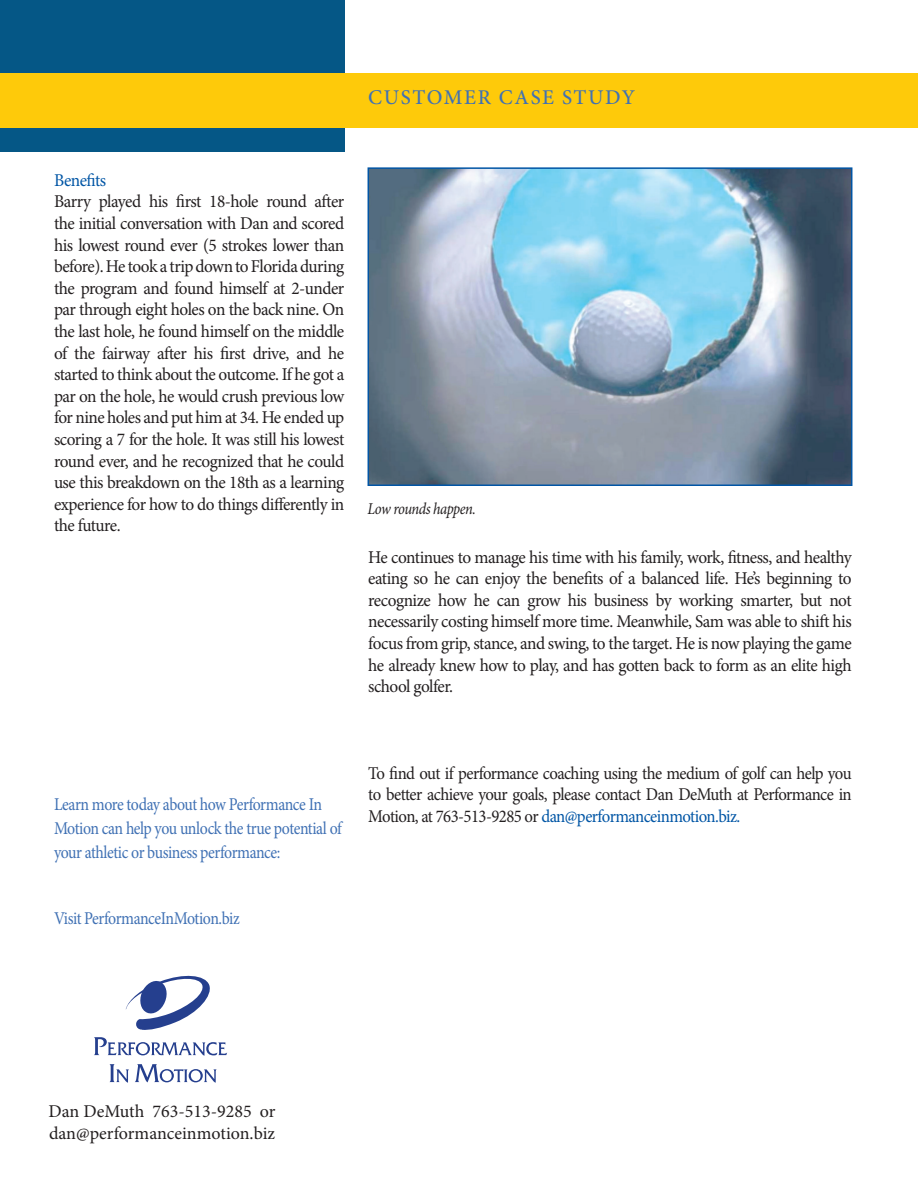
<style>
.page{position:relative;width:918px;height:1188px;background:#fff}
.page>*{position:absolute;margin:0;border:0;box-sizing:border-box;transform-origin:0 0}
.t1{font:500 21px "Minion Pro";letter-spacing:.075em;color:#4071b4}
.t2{font:18px/21.6px "Minion Pro";letter-spacing:-.03em;color:#231f20;text-align:justify;scale:.96 1}
.t3{font:18px/21.6px "Minion Pro";letter-spacing:-.03em;color:#231f20;text-align:justify;scale:.93 1}
.t4{font:18px/24px "Minion Pro";letter-spacing:-.03em;color:#4071b4;scale:.88 1}
.t5{font:18px/21.6px "Minion Pro";color:#231f20}
.t6{font:18px "Minion Pro";letter-spacing:-.03em;color:#0155a5;scale:.96 1}
.t7{font:italic 16.5px "Minion Pro";letter-spacing:-.035em;color:#231f20;scale:.88 1}
.s1{color:#0155a5}
</style>
<div class="page">
<svg style="left:94px;top:1037px;width:133px;height:19px"></svg>
<svg style="left:109px;top:1064px;width:20px;height:19px"></svg>
<svg style="left:135px;top:1064px;width:82px;height:19px"></svg>
<svg style="left:126px;top:975px;width:84px;height:55px"></svg>
<div style="left:0;top:0;width:344px;height:152px;background:#055786"></div>
<div style="left:0;top:73px;width:918px;height:54px;background:#feca0a"></div>
<img style="left:371px;top:170px;width:478px;height:313px">
<div style="left:368px;top:167px;width:484px;height:319px;border:2px solid #0155a5"></div>
<p class="t1" style="left:368px;top:84px;width:268px">CUSTOMER CASE STUDY</p>
<p class="t6" style="left:54px;top:168px;width:56px">Benefits</p>
<p class="t2" style="left:54px;top:191px;width:304px">Barry played his first 18-hole round after the initial conversation with Dan and scored his lowest round ever (5 strokes lower than before). He took a trip down to Florida during the program and found himself at 2-under par through eight holes on the back nine. On the last hole, he found himself on the middle of the fairway after his first drive, and he started to think about the outcome. If he got a par on the hole, he would crush previous low for nine holes and put him at 34. He ended up scoring a 7 for the hole. It was still his lowest round ever, and he recognized that he could use this breakdown on the 18th as a learning experience for how to do things differently in the future.</p>
<p class="t7" style="left:368px;top:497px;width:125px">Low rounds happen.</p>
<p class="t2" style="left:368px;top:546px;width:505px">He continues to manage his time with his family, work, fitness, and healthy eating so he can enjoy the benefits of a balanced life. He’s beginning to recognize how he can grow his business by working smarter, but not necessarily costing himself more time. Meanwhile, Sam was able to shift his focus from grip, stance, and swing, to the target. He is now playing the game he already knew how to play, and has gotten back to form as an elite high school golfer.</p>
<p class="t4" style="left:54px;top:793px;width:329px">Learn more today about how Performance In<br>Motion can help you unlock the true potential of your athletic or business performance:</p>
<p class="t4" style="left:54px;top:906px;width:213px">Visit PerformanceInMotion.biz</p>
<p class="t3" style="left:368px;top:762px;width:521px">To find out if performance coaching using the medium of golf can help you to better achieve your goals, please contact Dan DeMuth at Performance in Motion, at 763-513-9285 or <span class="s1">dan@performanceinmotion.biz.</span></p>
<p class="t5" style="left:48px;top:1101px;width:229px">Dan DeMuth 763-513-9285 or dan@performanceinmotion.biz</p>
</div>
